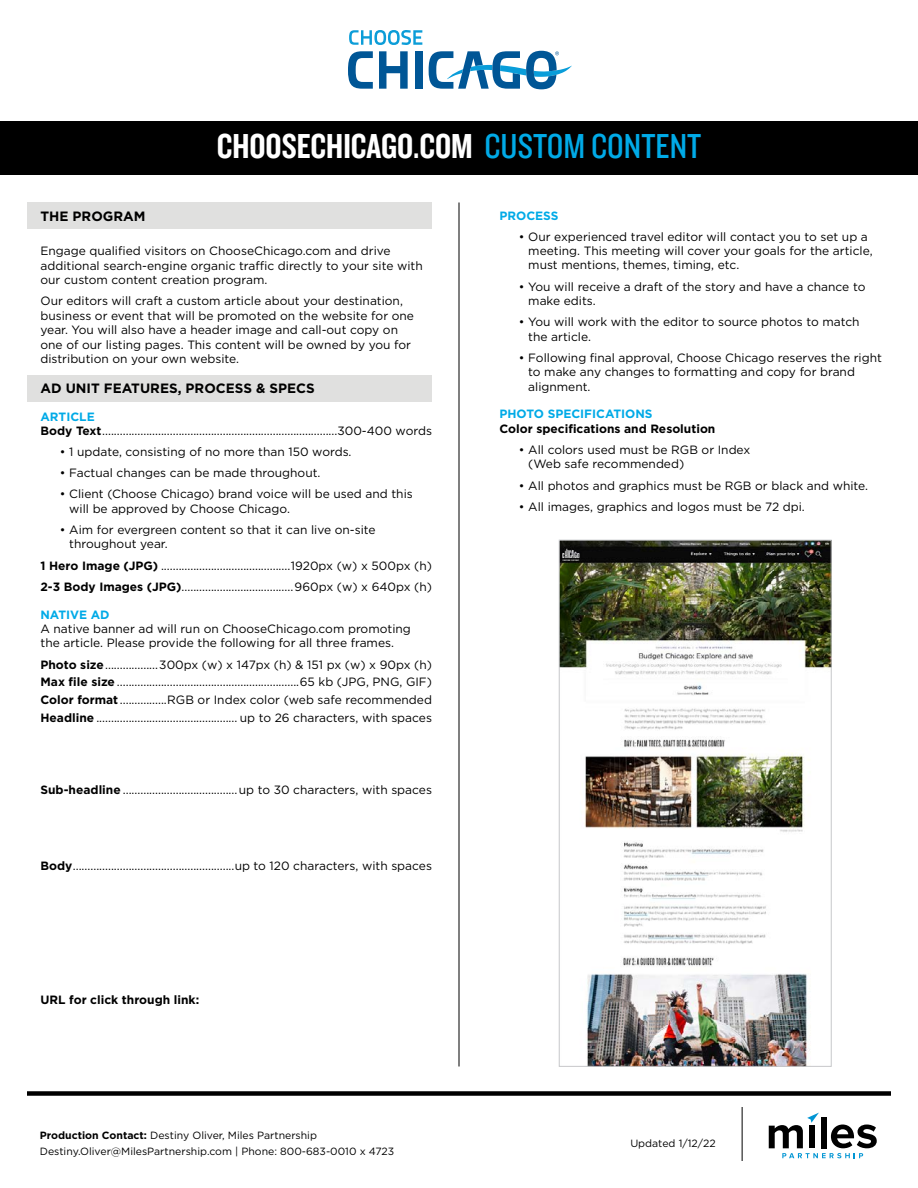
<style>
.page{position:relative;width:918px;height:1188px;background:#fff}
.page>*{position:absolute;margin:0;border:0;box-sizing:border-box;transform-origin:0 0}
.t1{font:36px "Knockout HTF49 Liteweight";color:#fff}
.t2{font:700 13.5px "Gotham";color:#000}
.t3{font:12px/14.4px "Gotham";color:#000}
.t4{font:700 12px "Gotham";color:#000}
.t5{font:700 12px "Gotham";color:#00aae7}
.t6{font:10.5px/16.5px "Gotham";color:#000}
.s1{font-family:"Knockout HTF29 Junior Liteweight";color:#00aae7}
.s2{font-weight:700;color:#00aae7}
.s3{font-weight:700}
</style>
<div class="page">
<div style="left:27px;top:1091px;width:864px;height:5px;background:#000"></div>
<hr style="left:742px;top:1107px;width:1px;height:54px;background:#000">
<hr style="left:459px;top:202px;width:1px;height:864px;background:#000">
<svg style="left:379px;top:51px;width:29px;height:38px"></svg>
<div style="left:415px;top:51px;width:7px;height:38px;background:#005696"></div>
<svg style="left:348px;top:51px;width:25px;height:38px"></svg>
<svg style="left:349px;top:30px;width:73px;height:15px"></svg>
<svg style="left:429px;top:51px;width:143px;height:38px"></svg>
<div style="left:0;top:122px;width:918px;height:54px;background:#000"></div>
<div style="left:27px;top:375px;width:405px;height:27px;background:#e0e0df"></div>
<div style="left:27px;top:202px;width:405px;height:28px;background:#e0e0df"></div>
<img style="left:561px;top:542px;width:268px;height:523px">
<div style="left:559px;top:540px;width:272px;height:527px;border:1px solid #c7c8ca"></div>
<svg style="left:769px;top:1113px;width:108px;height:45px"></svg>
<h1 class="t1" style="left:217px;top:128px;width:486px">CHOOSECHICAGO.COM <span class="s1">CUSTOM CONTENT</span></h1>
<p class="t2" style="left:40px;top:207px;width:107px">THE PROGRAM</p>
<p class="t3" style="left:40px;top:244px;width:384px">Engage qualified visitors on ChooseChicago.com and drive additional search-engine organic traffic directly to your site with our custom content creation program.</p>
<p class="t3" style="left:40px;top:294px;width:375px">Our editors will craft a custom article about your destination, business or event that will be promoted on the website for one year. You will also have a header image and call-out copy on one of our listing pages. This content will be owned by you for distribution on your own website.</p>
<p class="t2" style="left:40px;top:379px;width:276px">AD UNIT FEATURES, PROCESS &amp; SPECS</p>
<p class="t3" style="left:40px;top:409px;width:393px"><span class="s2">ARTICLE<br></span><span class="s3">Body Text</span>................................................................................300-400 words</p>
<p class="t3" style="left:60px;top:444px;width:293px">• 1 update, consisting of no more than 150 words.</p>
<p class="t3" style="left:60px;top:466px;width:262px">• Factual changes can be made throughout.</p>
<p class="t3" style="left:69px;top:487px;width:345px;text-indent:-9px">• Client (Choose Chicago) brand voice will be used and this will be approved by Choose Chicago.</p>
<p class="t3" style="left:69px;top:522px;width:308px;text-indent:-9px">• Aim for evergreen content so that it can live on-site throughout year.</p>
<p class="t3" style="left:40px;top:554px;width:393px;line-height:21.1px"><span class="s3">1 Hero Image (JPG)</span> ............................................1920px (w) x 500px (h)<br><span class="s3">2-3 Body Images (JPG)</span>......................................960px (w) x 640px (h)</p>
<p class="t5" style="left:40px;top:606px;width:71px">NATIVE AD</p>
<p class="t3" style="left:40px;top:621px;width:372px">A native banner ad will run on ChooseChicago.com promoting the article. Please provide the following for all three frames.</p>
<p class="t3" style="left:40px;top:655px;width:393px;line-height:17.9px;text-align:justify"><span class="s3">Photo size</span>..................300px (w) x 147px (h) &amp; 151 px (w) x 90px (h)<br><span class="s3">Max file size</span> ..............................................................65 kb (JPG, PNG, GIF)<br><span class="s3">Color format</span> ................RGB or Index color (web safe recommended <span class="s3">Headline</span> ................................................ up to 26 characters, with spaces</p>
<p class="t3" style="left:40px;top:782px;width:393px"><span class="s3">Sub-headline</span> .......................................up to 30 characters, with spaces</p>
<p class="t3" style="left:40px;top:858px;width:393px"><span class="s3">Body</span>.......................................................up to 120 characters, with spaces</p>
<p class="t4" style="left:40px;top:992px;width:160px">URL for click through link:</p>
<p class="t5" style="left:500px;top:207px;width:61px">PROCESS</p>
<p class="t3" style="left:528px;top:229px;width:346px;text-indent:-9px">• Our experienced travel editor will contact you to set up a meeting. This meeting will cover your goals for the article, must mentions, themes, timing, etc.</p>
<p class="t3" style="left:528px;top:279px;width:339px;text-indent:-9px">• You will receive a draft of the story and have a chance to make edits.</p>
<p class="t3" style="left:528px;top:314px;width:333px;text-indent:-9px">• You will work with the editor to source photos to match the article.</p>
<p class="t3" style="left:528px;top:350px;width:355px;text-indent:-9px">• Following final approval, Choose Chicago reserves the right to make any changes to formatting and copy for brand alignment.</p>
<p class="t5" style="left:500px;top:406px;width:155px">PHOTO SPECIFICATIONS</p>
<p class="t4" style="left:500px;top:421px;width:217px">Color specifications and Resolution</p>
<p class="t3" style="left:528px;top:442px;width:224px;text-indent:-9px">• All colors used must be RGB or Index (Web safe recommended)</p>
<p class="t3" style="left:519px;top:478px;width:351px">• All photos and graphics must be RGB or black and white.</p>
<p class="t3" style="left:519px;top:499px;width:287px">• All images, graphics and logos must be 72 dpi.</p>
<p class="t6" style="left:40px;top:1126px;width:356px"><span class="s3">Production Contact:</span> Destiny Oliver, Miles Partnership<br>Destiny.Oliver@MilesPartnership.com | Phone: 800-683-0010 x 4723</p>
<p class="t6" style="left:630px;top:1135px;width:87px">Updated 1/12/22</p>
</div>
